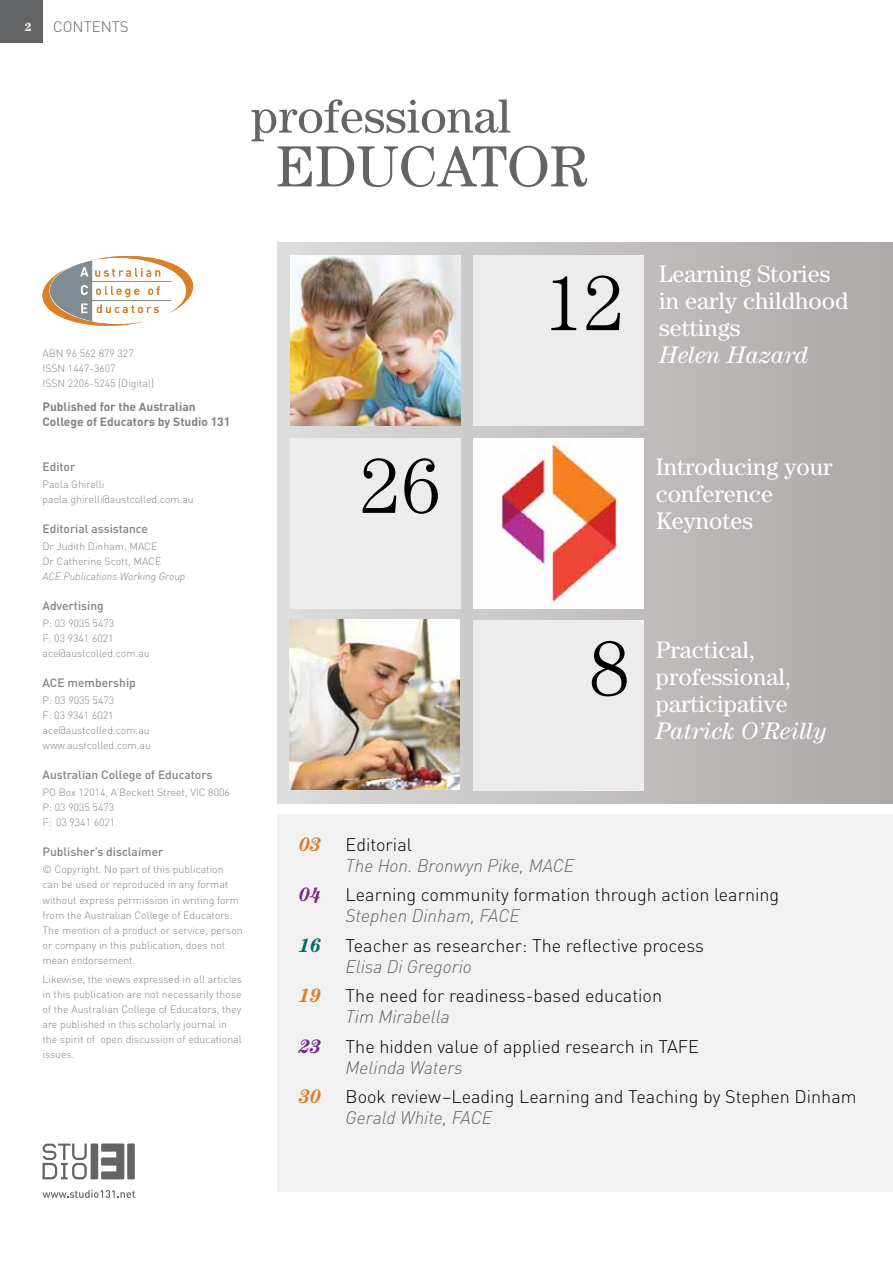
<style>
.page{position:relative;width:893px;height:1263px;background:#fff}
.page>*{position:absolute;margin:0;border:0;box-sizing:border-box;transform-origin:0 0}
.t1{font:300 78px "Century";color:#000}
.t2{font:24px/27px "Century";color:#fff}
.t3{font:italic 24px "Century";color:#fff}
.t4{font:300 18px "DIN";color:#000}
.t5{font:italic 300 18px "DINOT";color:#636466}
.t6{font:300 15px "DIN";color:#636466}
.t7{font:500 12px "DIN";color:#808285}
.t8{font:700 12px/15px "DIN";color:#808285}
.t9{font:700 12px "Century";color:#fff}
.t10{font:300 10.5px/15px "DIN";color:#808285}
.t11{font:italic 300 10.5px "DINOT";color:#808285}
.s1{font-family:"Century";font-weight:700;font-style:italic;font-size:19.5px;color:#d98028}
.s2{font-family:"Century";font-weight:700;font-style:italic;font-size:19.5px;color:#752986}
.s3{font-family:"Century";font-weight:700;font-style:italic;font-size:19.5px;color:#006b67}
</style>
<div class="page">
<div style="left:0;top:0;width:43px;height:43px;background:#636466"></div>
<div style="left:278px;top:242px;width:615px;height:562px;background:linear-gradient(to right,#dedede,#ada8a7)"></div>
<img style="left:291px;top:255px;width:170px;height:170px">
<div style="left:473px;top:438px;width:171px;height:170px;background:#fff"></div>
<img style="left:501px;top:438px;width:121px;height:170px">
<div style="left:473px;top:255px;width:170px;height:170px;background:#ececed"></div>
<div style="left:473px;top:621px;width:170px;height:170px;background:#ececed"></div>
<div style="left:291px;top:438px;width:170px;height:170px;background:#ececed"></div>
<svg style="left:251px;top:99px;width:336px;height:88px"></svg>
<div style="left:91px;top:1143px;width:7px;height:36px;background:#636466"></div>
<div style="left:127px;top:1143px;width:8px;height:36px;background:#636466"></div>
<svg style="left:101px;top:1143px;width:23px;height:36px"></svg>
<svg style="left:42px;top:1143px;width:45px;height:36px"></svg>
<svg style="left:43px;top:1190px;width:92px;height:8px"></svg>
<div style="left:278px;top:814px;width:615px;height:378px;background:#f1f1f2"></div>
<svg style="left:42px;top:256px;width:152px;height:70px"></svg>
<img style="left:289px;top:619px;width:170px;height:170px">
<p class="t9" style="left:25px;top:20px;width:8px">2</p>
<h3 class="t6" style="left:53px;top:17px;width:77px">CONTENTS</h3>
<p class="t10" style="left:43px;top:346px;width:113px">ABN 96 562 879 327<br>ISSN 1447-3607<br>ISSN 2206-5245 (Digital)</p>
<p class="t8" style="left:43px;top:398px;width:189px">Published for the Australian<br>College of Educators by Studio 131</p>
<p class="t7" style="left:43px;top:459px;width:34px">Editor</p>
<p class="t10" style="left:43px;top:476px;width:153px">Paola Ghirelli paola.ghirelli@austcolled.com.au</p>
<p class="t7" style="left:43px;top:521px;width:107px">Editorial assistance</p>
<p class="t10" style="left:43px;top:538px;width:120px">Dr Judith Dinham, MACE<br>Dr Catherine Scott, MACE</p>
<p class="t11" style="left:43px;top:570px;width:144px">ACE Publications Working Group</p>
<p class="t7" style="left:43px;top:598px;width:63px">Advertising</p>
<p class="t10" style="left:43px;top:616px;width:109px">P: 03 9035 5473<br>F: 03 9341 6021 ace@austcolled.com.au</p>
<p class="t7" style="left:43px;top:675px;width:95px">ACE membership</p>
<p class="t10" style="left:43px;top:693px;width:110px">P: 03 9035 5473<br>F: 03 9341 6021 ace@austcolled.com.au www.austcolled.com.au</p>
<p class="t7" style="left:43px;top:767px;width:171px">Australian College of Educators</p>
<p class="t10" style="left:43px;top:785px;width:189px">PO Box 12014, A’Beckett Street, VIC 8006<br>P: 03 9035 5473<br>F: 03 9341 6021</p>
<p class="t7" style="left:43px;top:844px;width:122px">Publisher’s disclaimer</p>
<p class="t10" style="left:43px;top:862px;width:202px">© Copyright. No part of this publication<br>can be used or reproduced in any format without express permission in writing form from the Australian College of Educators.<br>The mention of a product or service, person or company in this publication, does not mean endorsement.</p>
<p class="t10" style="left:43px;top:971px;width:201px">Likewise, the views expressed in all articles in this publication are not necessarily those of the Australian College of Educators, they are published in this scholarly journal in the spirit of open discussion of educational issues.</p>
<h1 class="t1" style="left:360px;top:441px;width:82px">26</h1>
<h1 class="t1" style="left:544px;top:259px;width:82px">12</h1>
<h2 class="t2" style="left:659px;top:260px;width:191px">Learning Stories in early childhood settings</h2>
<h2 class="t3" style="left:659px;top:341px;width:151px">Helen Hazard</h2>
<h2 class="t2" style="left:656px;top:453px;width:178px">Introducing your conference<br>Keynotes</h2>
<h1 class="t1" style="left:589px;top:624px;width:42px">8</h1>
<h2 class="t2" style="left:656px;top:636px;width:137px">Practical, professional, participative</h2>
<h2 class="t3" style="left:656px;top:717px;width:172px">Patrick O’Reilly</h2>
<h3 class="t4" style="left:299px;top:833px;width:114px"><span class="s1">03</span> Editorial</h3>
<h3 class="t5" style="left:346px;top:854px;width:230px">The Hon. Bronwyn Pike, MACE</h3>
<h3 class="t4" style="left:299px;top:883px;width:482px"><span class="s2">04</span> Learning community formation through action learning</h3>
<h3 class="t5" style="left:346px;top:904px;width:176px">Stephen Dinham, FACE</h3>
<h3 class="t4" style="left:299px;top:934px;width:406px"><span class="s3">16</span> Teacher as researcher: The reflective process</h3>
<h3 class="t5" style="left:346px;top:955px;width:128px">Elisa Di Gregorio</h3>
<h3 class="t4" style="left:299px;top:984px;width:365px"><span class="s1">19</span> The need for readiness-based education</h3>
<h3 class="t5" style="left:346px;top:1005px;width:106px">Tim Mirabella</h3>
<h3 class="t4" style="left:299px;top:1035px;width:401px"><span class="s2">23</span> The hidden value of applied research in TAFE</h3>
<h3 class="t5" style="left:346px;top:1056px;width:118px">Melinda Waters</h3>
<h3 class="t4" style="left:299px;top:1085px;width:559px"><span class="s1">30</span> Book review–Leading Learning and Teaching by Stephen Dinham</h3>
<h3 class="t5" style="left:346px;top:1106px;width:148px">Gerald White, FACE</h3>
</div>
